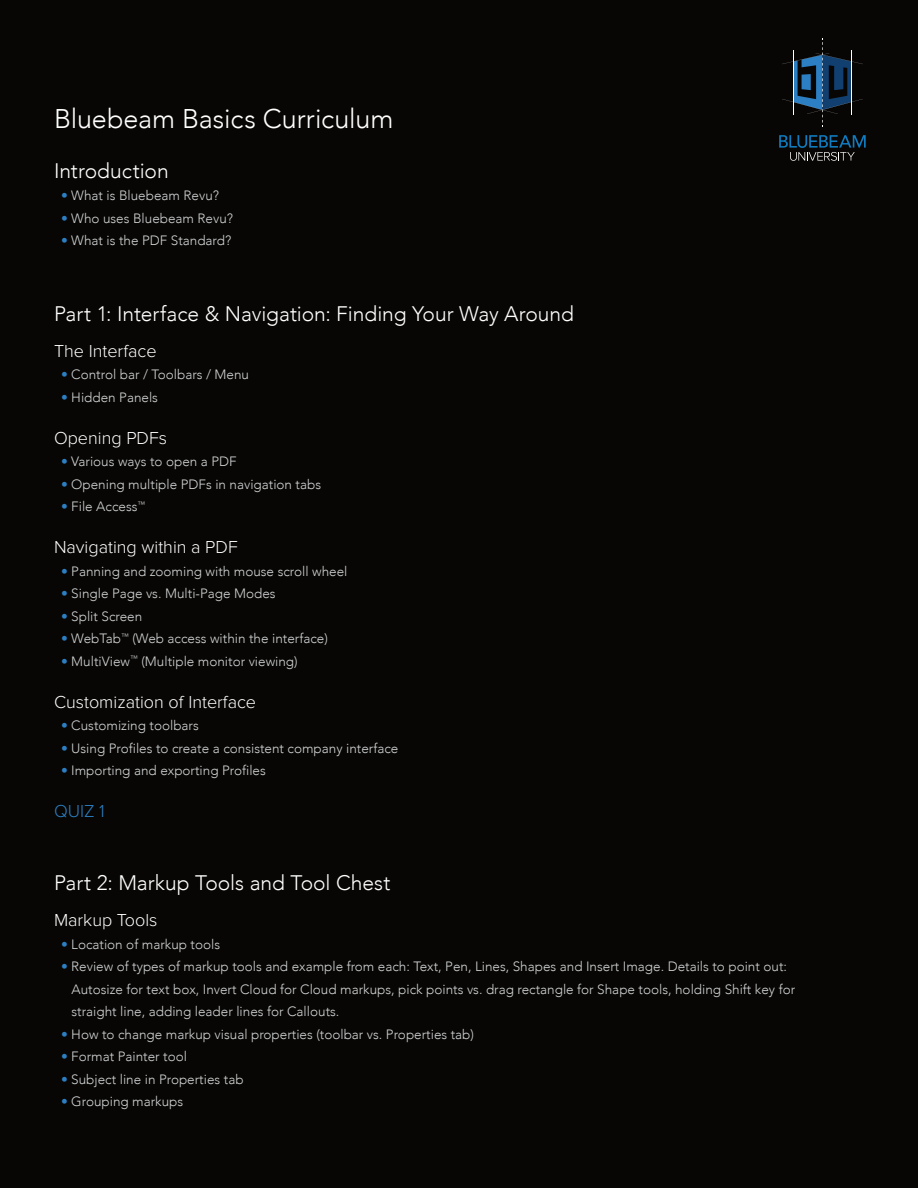
<style>
.page{position:relative;width:918px;height:1188px;background:#070604}
.page>*{position:absolute;margin:0;border:0;box-sizing:border-box;transform-origin:0 0}
.t1{font:300 27px "Avenir";letter-spacing:-.005em;color:#fff}
.t2{font:300 21px "Avenir";color:#fff}
.t3{font:300 18px "Proxima Nova";color:#fff}
.t4{font:300 18px "Proxima Nova";color:#2c7fc3}
.t5{font:300 13.5px/22.5px "Avenir";color:#d1d3d4}
.s1{color:#2c7fc3}
</style>
<div class="page">
<svg style="left:779px;top:135px;width:87px;height:26px"></svg>
<svg style="left:782px;top:38px;width:81px;height:88px"></svg>
<h1 class="t1" style="left:54px;top:103px;width:341px">Bluebeam Basics Curriculum</h1>
<h2 class="t2" style="left:54px;top:158px;width:116px">Introduction</h2>
<p class="t5" style="left:61px;top:184px;width:160px"><span class="s1">•</span> What is Bluebeam Revu?</p>
<p class="t5" style="left:61px;top:207px;width:174px"><span class="s1">•</span> Who uses Bluebeam Revu?</p>
<p class="t5" style="left:61px;top:229px;width:172px"><span class="s1">•</span> What is the PDF Standard?</p>
<h2 class="t2" style="left:54px;top:301px;width:522px">Part 1: Interface &amp; Navigation: Finding Your Way Around</h2>
<h3 class="t3" style="left:54px;top:340px;width:104px">The Interface</h3>
<p class="t5" style="left:61px;top:363px;width:190px"><span class="s1">•</span> Control bar / Toolbars / Menu</p>
<p class="t5" style="left:61px;top:386px;width:99px"><span class="s1">•</span> Hidden Panels</p>
<h3 class="t3" style="left:54px;top:427px;width:115px">Opening PDFs</h3>
<p class="t5" style="left:61px;top:450px;width:177px"><span class="s1">•</span> Various ways to open a PDF</p>
<p class="t5" style="left:61px;top:473px;width:262px"><span class="s1">•</span> Opening multiple PDFs in navigation tabs</p>
<p class="t5" style="left:61px;top:495px;width:86px"><span class="s1">•</span> File Access<sup>™</sup></p>
<h3 class="t3" style="left:54px;top:537px;width:185px">Navigating within a PDF</h3>
<p class="t5" style="left:61px;top:560px;width:288px"><span class="s1">•</span> Panning and zooming with mouse scroll wheel</p>
<p class="t5" style="left:61px;top:582px;width:216px"><span class="s1">•</span> Single Page vs. Multi-Page Modes</p>
<p class="t5" style="left:61px;top:605px;width:83px"><span class="s1">•</span> Split Screen</p>
<p class="t5" style="left:61px;top:627px;width:268px"><span class="s1">•</span> WebTab<sup>™</sup> (Web access within the interface)</p>
<p class="t5" style="left:61px;top:650px;width:238px"><span class="s1">•</span> MultiView<sup>™</sup> (Multiple monitor viewing)</p>
<h3 class="t3" style="left:54px;top:691px;width:204px">Customization of Interface</h3>
<p class="t5" style="left:61px;top:714px;width:139px"><span class="s1">•</span> Customizing toolbars</p>
<p class="t5" style="left:61px;top:737px;width:339px"><span class="s1">•</span> Using Profiles to create a consistent company interface</p>
<p class="t5" style="left:61px;top:759px;width:206px"><span class="s1">•</span> Importing and exporting Profiles</p>
<h3 class="t4" style="left:54px;top:801px;width:52px">QUIZ 1</h3>
<h2 class="t2" style="left:54px;top:871px;width:338px">Part 2: Markup Tools and Tool Chest</h2>
<h3 class="t3" style="left:54px;top:910px;width:105px">Markup Tools</h3>
<p class="t5" style="left:61px;top:933px;width:161px"><span class="s1">•</span> Location of markup tools</p>
<p class="t5" style="left:72px;top:956px;width:725px;text-indent:-11px"><span class="s1">•</span> Review of types of markup tools and example from each: Text, Pen, Lines, Shapes and Insert Image. Details to point out:<br>Autosize for text box, Invert Cloud for Cloud markups, pick points vs. drag rectangle for Shape tools, holding Shift key for straight line, adding leader lines for Callouts.</p>
<p class="t5" style="left:61px;top:1023px;width:415px"><span class="s1">•</span> How to change markup visual properties (toolbar vs. Properties tab)</p>
<p class="t5" style="left:61px;top:1046px;width:128px"><span class="s1">•</span> Format Painter tool</p>
<p class="t5" style="left:61px;top:1068px;width:184px"><span class="s1">•</span> Subject line in Properties tab</p>
<p class="t5" style="left:61px;top:1091px;width:124px"><span class="s1">•</span> Grouping markups</p>
</div>
